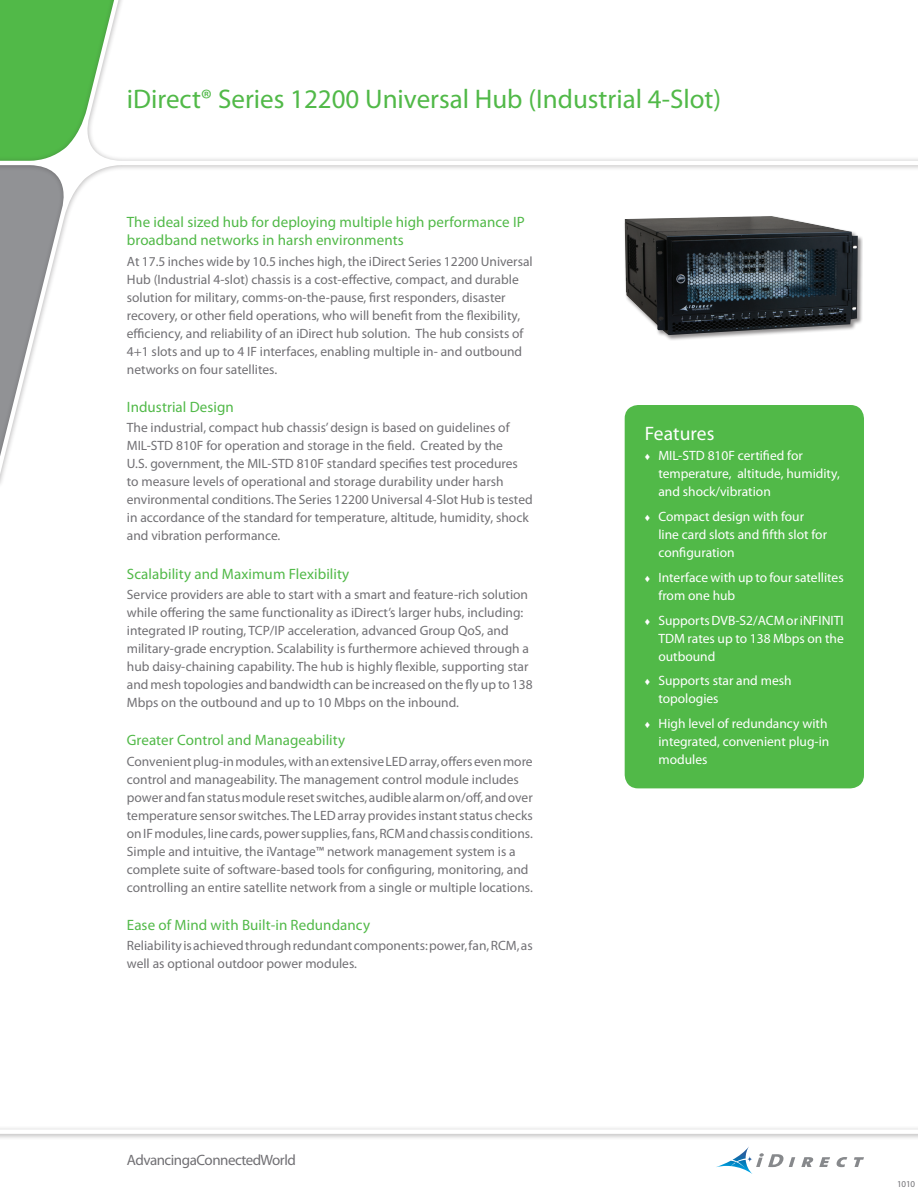
<style>
.page{position:relative;width:918px;height:1188px;background:#fff}
.page>*{position:absolute;margin:0;border:0;box-sizing:border-box;transform-origin:0 0}
.t1{font:27px "Myriad Pro";color:#51b948}
.Subhead{font:19.5px "Myriad Pro";letter-spacing:.005em;color:#fff}
.Subhead-2{font:15px/18px "Myriad Pro";letter-spacing:.005em;color:#51b948}
.Specs_-_Body{font:15px "Myriad Pro";letter-spacing:-.035em;color:#717074}
.Body_Copy{font:13.5px/18px "Myriad Pro";color:#717074}
.Body_Bullets_-_REV{font:13.5px/18px "Myriad Pro";color:#fff}
.Specs_-_Body-2{font:9px "Myriad Pro";color:#717074}
.s1{font-family:"Times New Roman";font-size:10.5px}
</style>
<div class="page">
<svg style="left:0;top:0;width:918px;height:483px"></svg>
<div style="left:0;top:1124px;width:918px;height:16px;background:#231f20;opacity:.29"></div>
<svg style="left:0;top:1129px;width:918px;height:5px"></svg>
<svg style="left:716px;top:1147px;width:148px;height:27px"></svg>
<div style="left:625px;top:405px;width:239px;height:383px;background:#51b948;border-radius:14px"></div>
<div style="left:623px;top:215px;width:240px;height:126px;background:#231f20;opacity:.5"></div>
<img style="left:625px;top:216px;width:233px;height:119px">
<p class="t1" style="left:127px;top:82px;width:596px">iDirect® Series 12200 Universal Hub (Industrial 4-Slot)</p>
<p class="Subhead-2" style="left:127px;top:213px;width:399px">The ideal sized hub for deploying multiple high performance IP broadband networks in harsh environments</p>
<p class="Body_Copy" style="left:127px;top:252px;width:407px">At 17.5 inches wide by 10.5 inches high, the iDirect Series 12200 Universal Hub (Industrial 4-slot) chassis is a cost-effective, compact, and durable solution for military, comms-on-the-pause, first responders, disaster recovery, or other field operations, who will benefit from the flexibility, efficiency, and reliability of an iDirect hub solution. The hub consists of 4+1 slots and up to 4 IF interfaces, enabling multiple in- and outbound networks on four satellites.</p>
<p class="Subhead-2" style="left:127px;top:398px;width:108px">Industrial Design</p>
<p class="Body_Copy" style="left:127px;top:419px;width:407px">The industrial, compact hub chassis’ design is based on guidelines of MIL-STD 810F for operation and storage in the field. Created by the<br>U.S. government, the MIL-STD 810F standard specifies test procedures to measure levels of operational and storage durability under harsh environmental conditions. The Series 12200 Universal 4-Slot Hub is tested in accordance of the standard for temperature, altitude, humidity, shock and vibration performance.</p>
<p class="Subhead-2" style="left:127px;top:564px;width:224px">Scalability and Maximum Flexibility</p>
<p class="Body_Copy" style="left:127px;top:585px;width:407px">Service providers are able to start with a smart and feature-rich solution while offering the same functionality as iDirect’s larger hubs, including: integrated IP routing, TCP/IP acceleration, advanced Group QoS, and military-grade encryption. Scalability is furthermore achieved through a hub daisy-chaining capability. The hub is highly flexible, supporting star and mesh topologies and bandwidth can be increased on the fly up to 138<br>Mbps on the outbound and up to 10 Mbps on the inbound.</p>
<p class="Subhead-2" style="left:127px;top:731px;width:220px">Greater Control and Manageability</p>
<p class="Body_Copy" style="left:127px;top:752px;width:407px">Convenient plug-in modules, with an extensive LED array, offers even more control and manageability. The management control module includes power and fan status module reset switches, audible alarm on/off, and over temperature sensor switches. The LED array provides instant status checks on IF modules, line cards, power supplies, fans, RCM and chassis conditions.<br>Simple and intuitive, the iVantage™ network management system is a complete suite of software-based tools for configuring, monitoring, and controlling an entire satellite network from a single or multiple locations.</p>
<p class="Subhead-2" style="left:127px;top:916px;width:245px">Ease of Mind with Built-in Redundancy</p>
<p class="Body_Copy" style="left:127px;top:937px;width:407px">Reliability is achieved through redundant components: power, fan, RCM, as well as optional outdoor power modules.</p>
<p class="Subhead" style="left:645px;top:421px;width:71px">Features</p>
<p class="Body_Bullets_-_REV" style="left:658px;top:447px;width:183px;text-indent:-14px"><span class="s1">♦</span> MIL-STD 810F certified for temperature, altitude, humidity, and shock/vibration</p>
<p class="Body_Bullets_-_REV" style="left:658px;top:507px;width:170px;text-indent:-14px"><span class="s1">♦</span> Compact design with four line card slots and fifth slot for configuration</p>
<p class="Body_Bullets_-_REV" style="left:658px;top:568px;width:187px;text-indent:-14px"><span class="s1">♦</span> Interface with up to four satellites from one hub</p>
<p class="Body_Bullets_-_REV" style="left:658px;top:611px;width:187px;text-align:justify;text-indent:-14px"><span class="s1">♦</span> Supports DVB-S2/ACM or iNFINITI TDM rates up to 138 Mbps on the outbound</p>
<p class="Body_Bullets_-_REV" style="left:658px;top:672px;width:135px;text-indent:-14px"><span class="s1">♦</span> Supports star and mesh topologies</p>
<p class="Body_Bullets_-_REV" style="left:658px;top:714px;width:172px;text-indent:-14px"><span class="s1">♦</span> High level of redundancy with integrated, convenient plug-in modules</p>
<p class="Specs_-_Body" style="left:127px;top:1151px;width:170px">Advancing a Connected World</p>
<p class="Specs_-_Body-2" style="left:897px;top:1179px;width:20px">1010</p>
</div>
